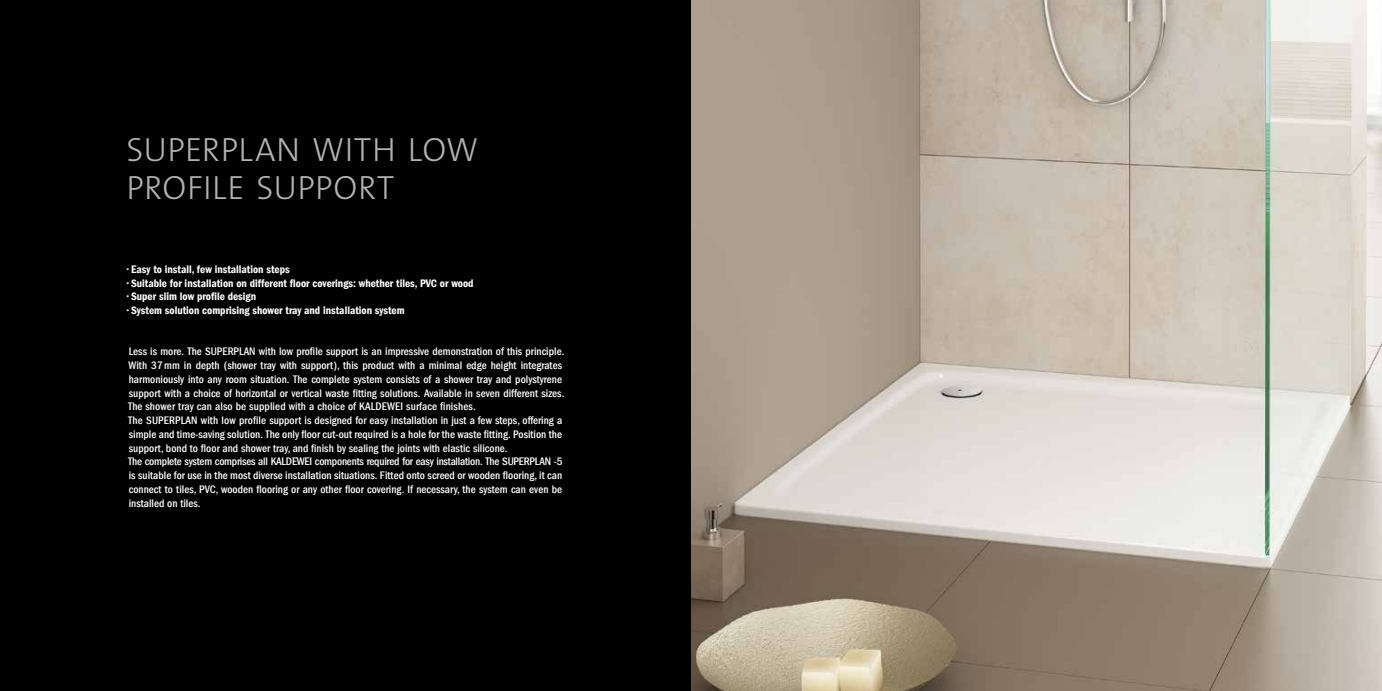
<style>
.page{position:relative;width:1382px;height:691px;background:#fff}
.page>*{position:absolute;margin:0;border:0;box-sizing:border-box;transform-origin:0 0}
.t1{font:33.75px/37.5px "The Sans LP3 Lig";letter-spacing:.01em;color:#b1b2b3}
.t2{font:500 condensed 11.25px/13.8px "Franklin Gothic LT Com";color:#fff}
.t3{font:11.25px "Franklin Gothic LT Com Dm Cn";color:#fff}
.s1{font-family:"Franklin Gothic LT Com"}
</style>
<div class="page">
<div style="left:0;top:0;width:691px;height:691px;background:#000"></div>
<img style="left:691px;top:0;width:691px;height:691px">
<h1 class="t1" style="left:126px;top:131px;width:353px">SUPERPLAN WITH LOW<br>PROFILE SUPPORT</h1>
<p class="t3" style="left:124px;top:263px;width:167px"><span class="s1">•</span>Easy to install, few installation steps</p>
<p class="t3" style="left:124px;top:276px;width:351px"><span class="s1">•</span>Suitable for installation on different floor coverings: whether tiles, PVC or wood</p>
<p class="t3" style="left:124px;top:290px;width:133px"><span class="s1">•</span>Super slim low profile design</p>
<p class="t3" style="left:124px;top:304px;width:282px"><span class="s1">•</span>System solution comprising shower tray and installation system</p>
<p class="t2" style="left:128px;top:345px;width:438px">Less is more. The SUPERPLAN with low profile support is an impressive demonstration of this principle.<br>With 37mm in depth (shower tray with support), this product with a minimal edge height integrates harmoniously into any room situation. The complete system consists of a shower tray and polystyrene support with a choice of horizontal or vertical waste fitting solutions. Available in seven different sizes.<br>The shower tray can also be supplied with a choice of KALDEWEI surface finishes.<br>The SUPERPLAN with low profile support is designed for easy installation in just a few steps, offering a simple and time-saving solution. The only floor cut-out required is a hole for the waste fitting. Position the support, bond to floor and shower tray, and finish by sealing the joints with elastic silicone.<br>The complete system comprises all KALDEWEI components required for easy installation. The SUPERPLAN -5 is suitable for use in the most diverse installation situations. Fitted onto screed or wooden flooring, it can connect to tiles, PVC, wooden flooring or any other floor covering. If necessary, the system can even be installed on tiles.</p>
</div>
